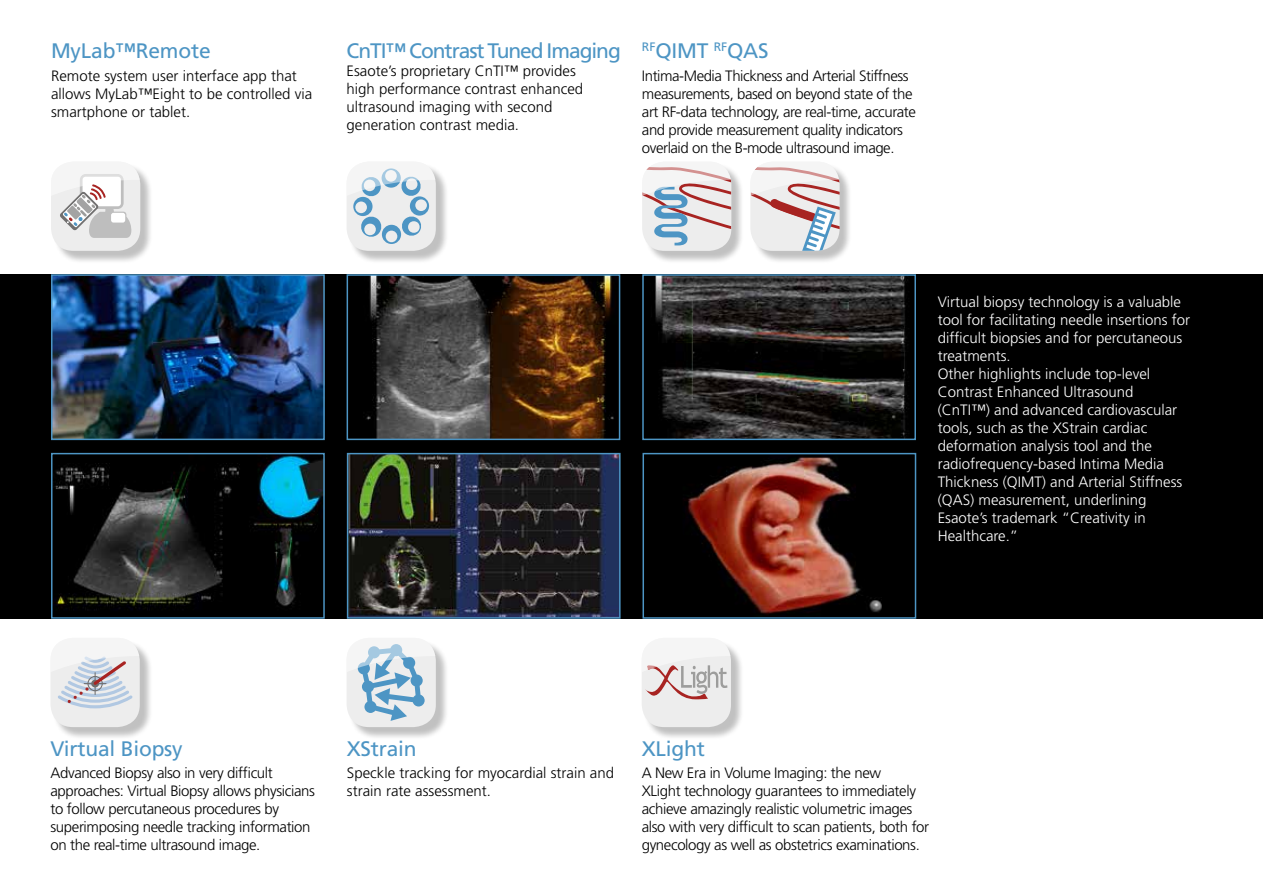
<style>
.page{position:relative;width:1263px;height:893px;background:#fff}
.page>*{position:absolute;margin:0;border:0;box-sizing:border-box;transform-origin:0 0}
.t1{font:21px "Frutiger";letter-spacing:-.01em;color:#4d95c4}
.t2{font:21px "Frutiger";letter-spacing:-.05em;color:#4d95c4}
.t3{font:300 15px/18px "Frutiger";letter-spacing:-.025em;color:#000}
.t4{font:300 15px/18px "Frutiger";color:#fff}
.t5{font:300 15px/18px "Frutiger";color:#000}
</style>
<div class="page">
<div style="left:0;top:274px;width:1263px;height:345px;background:#000"></div>
<img style="left:54px;top:456px;width:268px;height:154px">
<div style="left:51px;top:453px;width:274px;height:166px;border:2px solid #4d95c4"></div>
<img style="left:350px;top:456px;width:268px;height:160px">
<div style="left:347px;top:453px;width:274px;height:166px;border:2px solid #4d95c4"></div>
<img style="left:684px;top:456px;width:198px;height:159px">
<div style="left:642px;top:453px;width:274px;height:166px;border:2px solid #4d95c4"></div>
<img style="left:54px;top:277px;width:268px;height:160px">
<div style="left:51px;top:274px;width:274px;height:166px;border:2px solid #4d95c4"></div>
<img style="left:366px;top:277px;width:248px;height:160px">
<div style="left:347px;top:274px;width:273px;height:166px;border:2px solid #4d95c4"></div>
<img style="left:655px;top:277px;width:253px;height:160px">
<div style="left:642px;top:274px;width:274px;height:166px;border:2px solid #4d95c4"></div>
<div style="left:53px;top:164px;width:100px;height:100px;background:#000;opacity:.25"></div>
<div style="left:51px;top:162px;width:89px;height:89px;background:#ededed;border-radius:23px"></div>
<svg style="left:53px;top:164px;width:87px;height:74px"></svg>
<div style="left:52px;top:640px;width:101px;height:100px;background:#000;opacity:.25"></div>
<div style="left:50px;top:638px;width:90px;height:89px;background:#ededed;border-radius:23px"></div>
<svg style="left:50px;top:639px;width:90px;height:69px"></svg>
<div style="left:348px;top:164px;width:101px;height:100px;background:#000;opacity:.25"></div>
<div style="left:347px;top:162px;width:89px;height:89px;background:#ededed;border-radius:23px"></div>
<svg style="left:347px;top:164px;width:89px;height:80px"></svg>
<div style="left:644px;top:640px;width:100px;height:100px;background:#000;opacity:.25"></div>
<div style="left:642px;top:638px;width:89px;height:89px;background:#ededed;border-radius:23px"></div>
<svg style="left:644px;top:640px;width:87px;height:59px"></svg>
<div style="left:644px;top:164px;width:100px;height:100px;background:#000;opacity:.25"></div>
<div style="left:642px;top:162px;width:89px;height:89px;background:#ededed;border-radius:23px"></div>
<svg style="left:642px;top:164px;width:89px;height:81px"></svg>
<div style="left:752px;top:164px;width:101px;height:100px;background:#000;opacity:.25"></div>
<svg style="left:750px;top:164px;width:90px;height:87px"></svg>
<div style="left:348px;top:640px;width:101px;height:100px;background:#000;opacity:.25"></div>
<div style="left:347px;top:638px;width:89px;height:89px;background:#ededed;border-radius:23px"></div>
<svg style="left:347px;top:640px;width:89px;height:81px"></svg>
<h1 class="t1" style="left:51px;top:39px;width:161px">MyLab™Remote</h1>
<p class="t5" style="left:51px;top:67px;width:263px">Remote system user interface app that allows MyLab™Eight to be controlled via smartphone or tablet.</p>
<h1 class="t2" style="left:347px;top:39px;width:276px">CnTI™ Contrast Tuned Imaging</h1>
<p class="t5" style="left:347px;top:62px;width:238px">Esaote’s proprietary CnTI™ provides high performance contrast enhanced ultrasound imaging with second generation contrast media.</p>
<h1 class="t1" style="left:642px;top:39px;width:128px"><sup>RF</sup>QIMT <sup>RF</sup>QAS</h1>
<p class="t3" style="left:642px;top:67px;width:275px">Intima-Media Thickness and Arterial Stiffness measurements, based on beyond state of the art RF-data technology, are real-time, accurate and provide measurement quality indicators overlaid on the B-mode ultrasound image.</p>
<p class="t4" style="left:938px;top:293px;width:254px">Virtual biopsy technology is a valuable tool for facilitating needle insertions for difficult biopsies and for percutaneous treatments.<br>Other highlights include top-level Contrast Enhanced Ultrasound<br>(CnTI™) and advanced cardiovascular tools, such as the XStrain cardiac deformation analysis tool and the radiofrequency-based Intima Media Thickness (QIMT) and Arterial Stiffness (QAS) measurement, underlining Esaote’s trademark “Creativity in Healthcare.”</p>
<h1 class="t1" style="left:50px;top:736px;width:134px">Virtual Biopsy</h1>
<p class="t3" style="left:50px;top:764px;width:266px">Advanced Biopsy also in very difficult approaches: Virtual Biopsy allows physicians to follow percutaneous procedures by superimposing needle tracking information on the real-time ultrasound image.</p>
<h1 class="t1" style="left:347px;top:736px;width:71px">XStrain</h1>
<p class="t5" style="left:347px;top:764px;width:269px">Speckle tracking for myocardial strain and strain rate assessment.</p>
<h1 class="t1" style="left:642px;top:736px;width:65px">XLight</h1>
<p class="t3" style="left:642px;top:764px;width:289px">A New Era in Volume Imaging: the new<br>XLight technology guarantees to immediately achieve amazingly realistic volumetric images also with very difficult to scan patients, both for gynecology as well as obstetrics examinations.</p>
</div>
